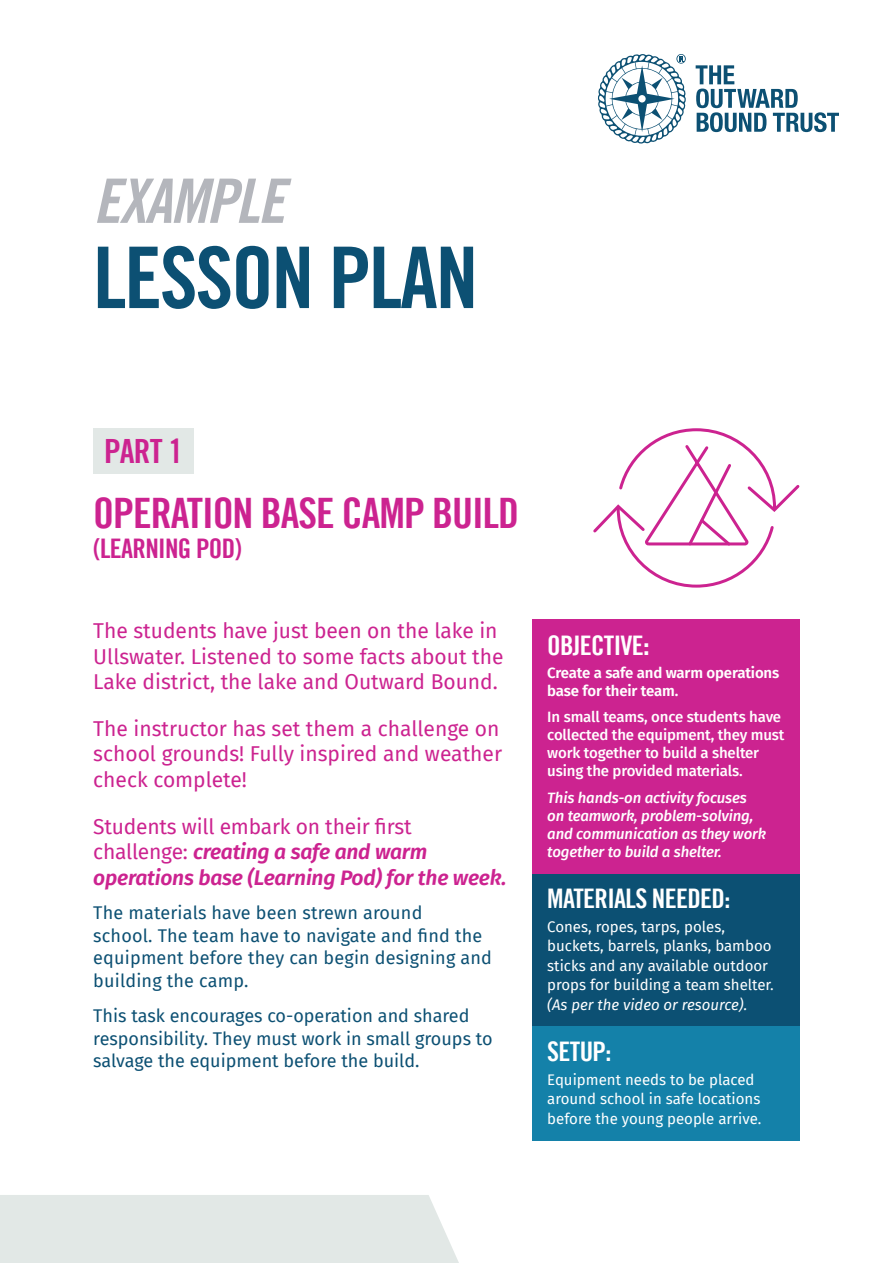
<style>
.page{position:relative;width:893px;height:1263px;background:#fff}
.page>*{position:absolute;margin:0;border:0;box-sizing:border-box;transform-origin:0 0}
.t1{font:85.05px "Trade Gothic Bold Cond Twenty";letter-spacing:-.025em;color:#0c5073}
.t2{font:61.35px "Trade Gothic LT Std Bd Cn 20 Obl";letter-spacing:-.025em;color:#b4b6bc}
.t3{font:42px "Trade Gothic Bold Cond Twenty";letter-spacing:-.025em;color:#cc2390}
.t4{font:33.45px "Trade Gothic Bold Cond Twenty";color:#cc2390}
.t5{font:27px "Trade Gothic Bold Cond Twenty";letter-spacing:-.025em;color:#fff}
.t6{font:27px "Trade Gothic Bold Cond Twenty";letter-spacing:-.025em;color:#cc2390}
.t7{font:21px/25.5px "Fira Sans";color:#cc2390}
.t8{font:italic 600 21px/25.5px "Fira Sans";letter-spacing:-.01em;color:#cc2390}
.t9{font:18px/22.5px "Fira Sans";color:#0c5073}
.t10{font:15px/19.5px "Fira Sans";color:#fff}
.t11{font:500 15px/18px "Fira Sans";letter-spacing:-.01em;color:#fff}
.t12{font:italic 500 15px/18px "Fira Sans";letter-spacing:-.01em;color:#fff}
.t13{font:600 15px/18px "Fira Sans";letter-spacing:-.01em;color:#fff}
.s1{font-weight:400;font-style:normal}
.s2{font-size:30px}
.s3{font-style:italic}
</style>
<div class="page">
<div style="left:0;top:1195px;width:459px;height:68px;background:#e2e8e6"></div>
<div style="left:93px;top:428px;width:101px;height:46px;background:#e2e8e6"></div>
<svg style="left:696px;top:65px;width:143px;height:67px"></svg>
<svg style="left:598px;top:54px;width:88px;height:90px"></svg>
<div style="left:532px;top:873px;width:267px;height:154px;background:#0c5073"></div>
<div style="left:532px;top:619px;width:267px;height:254px;background:#cc2390"></div>
<div style="left:532px;top:1027px;width:267px;height:114px;background:#1481a9"></div>
<svg style="left:593px;top:428px;width:207px;height:160px"></svg>
<p class="t2" style="left:93px;top:164px;width:193px">EXAMPLE</p>
<p class="t1" style="left:93px;top:226px;width:386px">LESSON PLAN</p>
<p class="t4" style="left:104px;top:431px;width:81px">PART 1</p>
<p class="t3" style="left:93px;top:487px;width:427px">OPERATION BASE CAMP BUILD</p>
<p class="t6" style="left:93px;top:532px;width:150px">(LEARNING POD)</p>
<p class="t7" style="left:93px;top:617px;width:412px">The students have just been on the lake in<br>Ullswater. Listened to some facts about the<br>Lake district, the lake and Outward Bound.</p>
<p class="t7" style="left:93px;top:715px;width:410px">The instructor has set them a challenge on school grounds! Fully inspired and weather check complete!</p>
<p class="t8" style="left:93px;top:812px;width:415px"><span class="s1">Students will embark on their first challenge:</span> creating a safe and warm operations base (Learning Pod) for the week.</p>
<p class="t9" style="left:93px;top:901px;width:400px">The materials have been strewn around<br>school. The team have to navigate and find the equipment before they can begin designing and building the camp.</p>
<p class="t9" style="left:93px;top:1004px;width:401px">This task encourages co-operation and shared responsibility. They must work in small groups to salvage the equipment before the build.</p>
<p class="t5" style="left:547px;top:629px;width:104px">OBJECTIVE<span class="s2">:</span></p>
<p class="t13" style="left:547px;top:662px;width:234px">Create a safe and warm operations base for their team.</p>
<p class="t11" style="left:547px;top:707px;width:239px">In small teams, once students have collected the equipment, they must work together to build a shelter using the provided materials.</p>
<p class="t12" style="left:547px;top:788px;width:220px">This hands-on activity focuses on teamwork, problem-solving, and communication as they work together to build a shelter.</p>
<p class="t5" style="left:547px;top:882px;width:185px">MATERIALS NEEDED:</p>
<p class="t10" style="left:547px;top:916px;width:228px">Cones, ropes, tarps, poles, buckets, barrels, planks, bamboo sticks and any available outdoor props for building a team shelter. <span class="s3">(As per the video or resource).</span></p>
<p class="t5" style="left:547px;top:1035px;width:66px">SETUP:</p>
<p class="t10" style="left:547px;top:1069px;width:216px">Equipment needs to be placed around school in safe locations before the young people arrive.</p>
</div>
